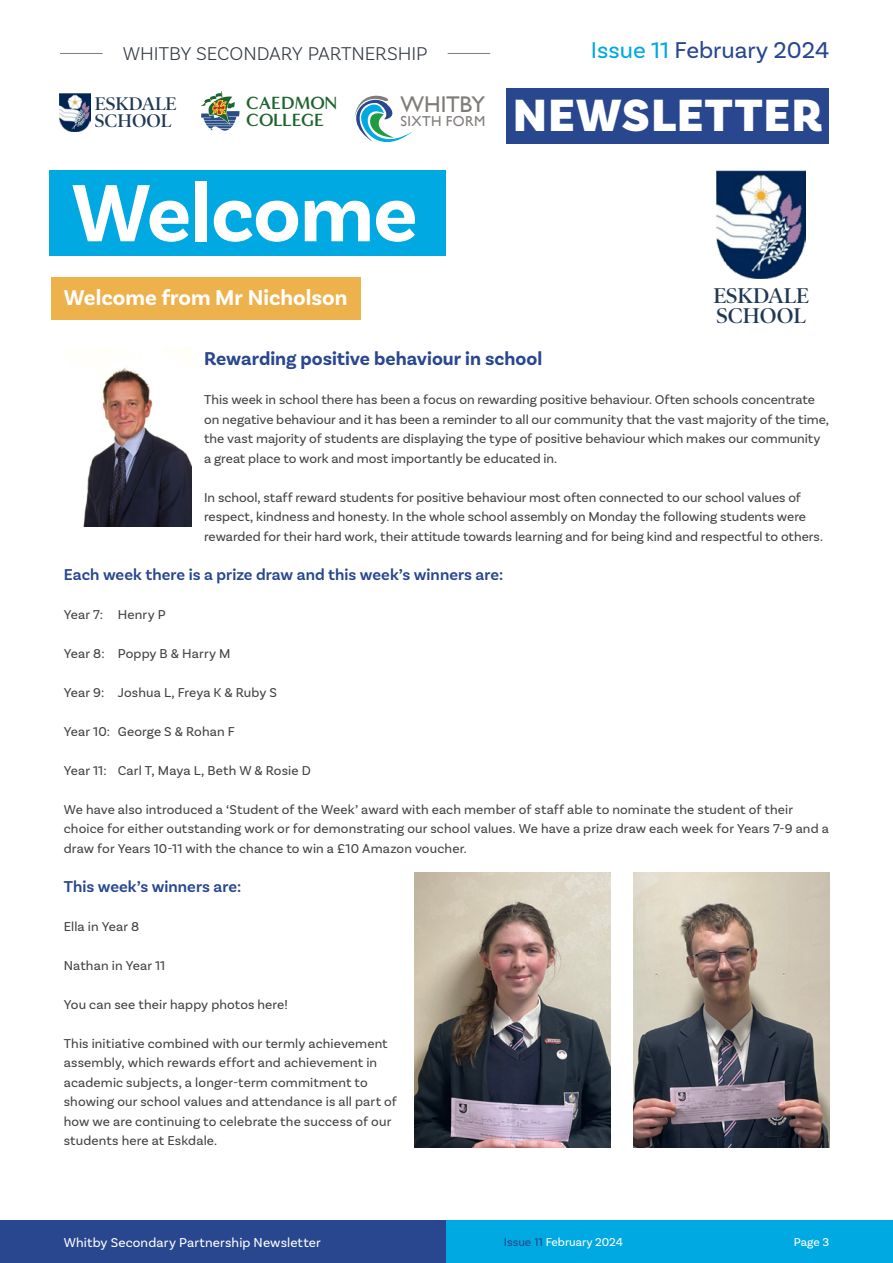
<style>
.page{position:relative;width:893px;height:1263px;background:#fff}
.page>*{position:absolute;margin:0;border:0;box-sizing:border-box;transform-origin:0 0}
.Body{font:700 85.05px "Basic Sans";letter-spacing:-.01em;color:#fff}
.t1{font:900 47.4px "Basic Sans";letter-spacing:.03em;color:#fff}
.t2{font:24px "Basic Sans";color:#28478f}
.t3{font:22.8px "Gill Sans";letter-spacing:-.015em;color:#807c7a}
.Subheading_yellow{font:700 22.5px "Basic Sans";color:#fff}
.t4{font:600 21.6px/20.2px "Poynter OS Disp";color:#1f3854}
.Body_Sub_heading{font:700 19.5px "Basic Sans";color:#28478f}
.t5{font:300 19.5px "Basic Sans";letter-spacing:-.005em;color:#343c45}
.t6{font:600 18.45px/17.4px "Poynter OS Disp";color:#1f3854}
.t7{font:700 18.15px/17px "Minerva Modern";letter-spacing:-.005em;color:#1e642f}
._1st_para{font:600 16.5px "Basic Sans";color:#28478f}
.t8{font:14.4px "Gill Sans";letter-spacing:.025em;color:#807c7a}
.Body-2{font:13.5px/19.5px "Basic Sans";letter-spacing:.005em;color:#434241}
.t9{font:13.5px "Basic Sans";letter-spacing:.01em;color:#fff}
.t10{font:12px "Basic Sans";color:#fff}
.s1{color:#00a9e2}
.s2{color:#28478f}
</style>
<div class="page">
<svg style="left:201px;top:91px;width:39px;height:40px"></svg>
<svg style="left:354px;top:95px;width:59px;height:48px"></svg>
<img style="left:60px;top:93px;width:31px;height:39px">
<div style="left:507px;top:88px;width:322px;height:55px;background:#28478f"></div>
<hr style="left:60px;top:53px;width:43px;height:1px;background:#807c7a">
<hr style="left:448px;top:53px;width:42px;height:1px;background:#807c7a">
<div style="left:51px;top:277px;width:309px;height:42px;background:#eeb24d"></div>
<div style="left:49px;top:170px;width:397px;height:85px;background:#00a9e2"></div>
<img style="left:83px;top:347px;width:108px;height:179px">
<img style="left:415px;top:872px;width:196px;height:276px">
<img style="left:633px;top:872px;width:196px;height:276px">
<div style="left:0;top:1220px;width:446px;height:43px;background:#28478f"></div>
<div style="left:446px;top:1220px;width:447px;height:43px;background:#00a9e2"></div>
<img style="left:717px;top:170px;width:89px;height:108px">
<h3 class="t5" style="left:123px;top:42px;width:306px">WHITBY SECONDARY PARTNERSHIP</h3>
<h3 class="t2" style="left:591px;top:36px;width:240px"><span class="s1">Issue 11</span> February 2024</h3>
<h3 class="t7" style="left:246px;top:95px;width:92px">CAEDMON<br>COLLEGE</h3>
<h3 class="t3" style="left:401px;top:91px;width:86px">WHITBY</h3>
<h3 class="t6" style="left:95px;top:95px;width:83px">ESKDALE<br>SCHOOL</h3>
<h2 class="t1" style="left:513px;top:87px;width:311px">NEWSLETTER</h2>
<p class="t8" style="left:401px;top:113px;width:86px">SIXTH FORM</p>
<p class="Body" style="left:72px;top:161px;width:347px">Welcome</p>
<p class="Subheading_yellow" style="left:64px;top:284px;width:285px">Welcome from Mr Nicholson</p>
<p class="t4" style="left:713px;top:285px;width:97px">ESKDALE<br>SCHOOL</p>
<p class="Body_Sub_heading" style="left:204px;top:347px;width:340px">Rewarding positive behaviour in school</p>
<p class="Body-2" style="left:204px;top:390px;width:627px">This week in school there has been a focus on rewarding positive behaviour. Often schools concentrate on negative behaviour and it has been a reminder to all our community that the vast majority of the time, the vast majority of students are displaying the type of positive behaviour which makes our community a great place to work and most importantly be educated in.</p>
<p class="Body-2" style="left:204px;top:487px;width:620px">In school, staff reward students for positive behaviour most often connected to our school values of respect, kindness and honesty. In the whole school assembly on Monday the following students were rewarded for their hard work, their attitude towards learning and for being kind and respectful to others.</p>
<p class="_1st_para" style="left:64px;top:564px;width:441px">Each week there is a prize draw and this week’s winners are:</p>
<p class="Body-2" style="left:64px;top:604px;width:103px">Year 7: Henry P</p>
<p class="Body-2" style="left:64px;top:643px;width:168px">Year 8: Poppy B &amp; Harry M</p>
<p class="Body-2" style="left:64px;top:682px;width:215px">Year 9: Joshua L, Freya K &amp; Ruby S</p>
<p class="Body-2" style="left:64px;top:721px;width:172px">Year 10: George S &amp; Rohan F</p>
<p class="Body-2" style="left:64px;top:760px;width:248px">Year 11: Carl T, Maya L, Beth W &amp; Rosie D</p>
<p class="Body-2" style="left:64px;top:799px;width:767px">We have also introduced a ‘Student of the Week’ award with each member of staff able to nominate the student of their choice for either outstanding work or for demonstrating our school values. We have a prize draw each week for Years 7-9 and a draw for Years 10-11 with the chance to win a £10 Amazon voucher.</p>
<p class="_1st_para" style="left:64px;top:876px;width:179px">This week’s winners are:</p>
<p class="Body-2" style="left:64px;top:916px;width:77px">Ella in Year 8</p>
<p class="Body-2" style="left:64px;top:955px;width:103px">Nathan in Year 11</p>
<p class="Body-2" style="left:64px;top:994px;width:226px">You can see their happy photos here!</p>
<p class="Body-2" style="left:64px;top:1033px;width:335px">This initiative combined with our termly achievement assembly, which rewards effort and achievement in academic subjects, a longer-term commitment to showing our school values and attendance is all part of how we are continuing to celebrate the success of our students here at Eskdale.</p>
<p class="t9" style="left:64px;top:1234px;width:259px">Whitby Secondary Partnership Newsletter</p>
<p class="t10" style="left:504px;top:1234px;width:121px"><span class="s2">Issue 11</span> February 2024</p>
<p class="t10" style="left:794px;top:1234px;width:37px">Page 3</p>
</div>
